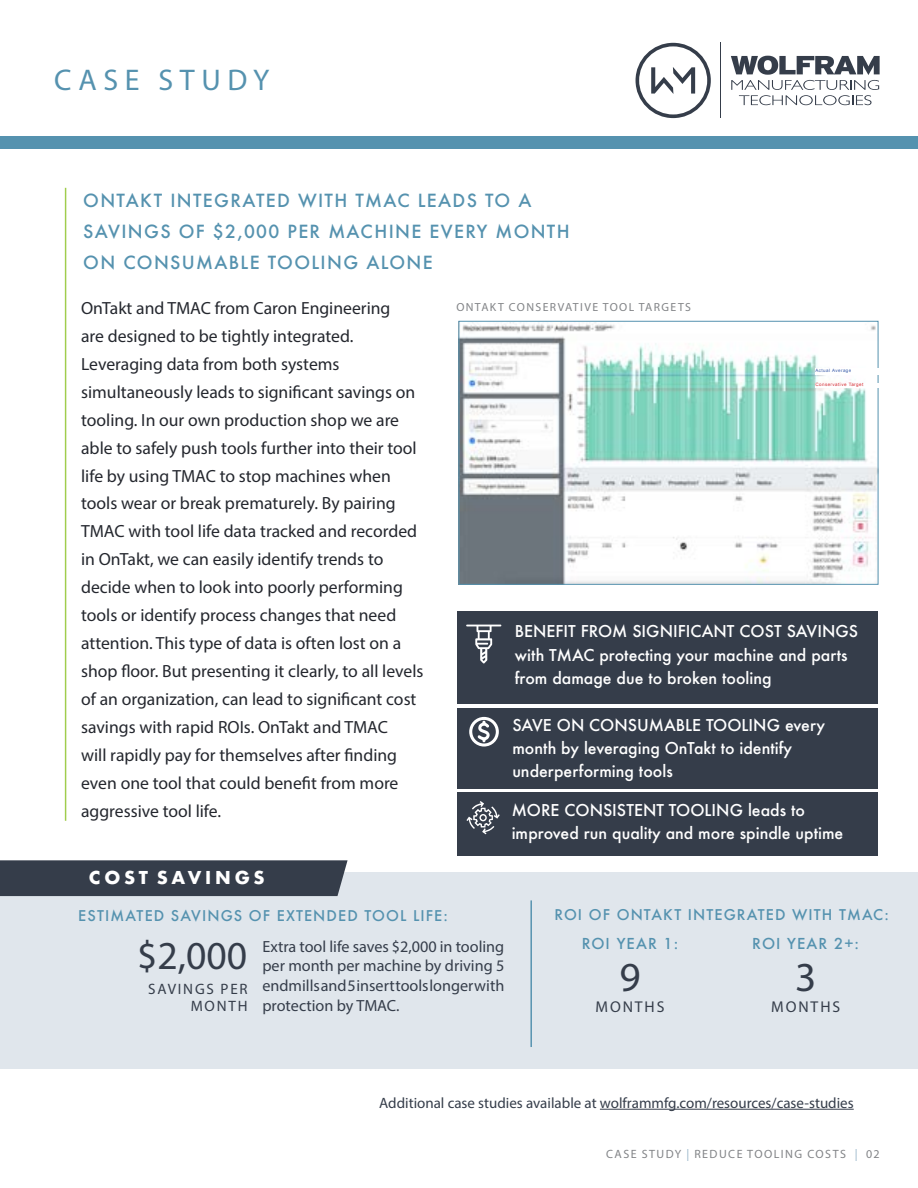
<style>
.page{position:relative;width:918px;height:1188px;background:#fff}
.page>*{position:absolute;margin:0;border:0;box-sizing:border-box;transform-origin:0 0}
.t1{font:41.4px "Myriad Pro";color:#353d4a}
.t2{font:39.75px "Myriad Pro";color:#353d4a}
.t3{font:30px "Myriad Pro";letter-spacing:.22em;color:#5592af}
.t4{font:17.7px/27.9px "Myriad Pro";color:#24272e}
.t5{font:500 17.7px/30.9px "Futura";letter-spacing:.075em;color:#5592af}
.t6{font:700 17.25px "Futura";letter-spacing:.215em;color:#fff}
.t7{font:16.2px/19.5px "Myriad Pro";color:#353d4a;text-align:justify}
.t8{font:500 15.9px/23.1px "Futura";color:#fff}
.t9{font:15.75px "Myriad Pro";letter-spacing:.12em;color:#353d4a}
.t10{font:15px "Myriad Pro";color:#353d4a}
.t11{font:15px/17.2px "Myriad Pro";letter-spacing:.12em;color:#353d4a;text-align:right}
.t12{font:500 14.7px "Futura";letter-spacing:.075em;color:#5592af}
.t13{font:500 14.4px "Futura";letter-spacing:.075em;color:#5592af}
.t14{font:12px "Myriad Pro";letter-spacing:.12em;color:#828487}
.t15{font:11.7px "Myriad Pro";letter-spacing:.12em;color:#828487}
.t16{font:4.5px "Arial";letter-spacing:.1em;color:#d2232a}
.t17{font:4.5px "Arial";letter-spacing:.1em;color:#3658a8}
.s1{color:#98b6ca}
</style>
<div class="page">
<hr style="left:720px;top:43px;width:1px;height:75px;background:#353d4a">
<svg style="left:636px;top:43px;width:75px;height:75px"></svg>
<svg style="left:731px;top:56px;width:149px;height:49px"></svg>
<hr style="left:600px;top:1109px;width:254px;height:1px;background:#353d4a">
<div style="left:0;top:136px;width:918px;height:12px;background:#5592af"></div>
<hr style="left:65px;top:188px;width:1px;height:633px;background:#a0cd4d">
<img style="left:461px;top:323px;width:415px;height:260px">
<div style="left:459px;top:321px;width:419px;height:264px;border:1px solid #5592af"></div>
<div style="left:458px;top:611px;width:420px;height:92px;background:#353d4a"></div>
<div style="left:458px;top:708px;width:420px;height:80px;background:#353d4a"></div>
<div style="left:458px;top:793px;width:420px;height:63px;background:#353d4a"></div>
<svg style="left:466px;top:801px;width:34px;height:33px"></svg>
<svg style="left:469px;top:717px;width:30px;height:30px"></svg>
<svg style="left:466px;top:625px;width:36px;height:39px"></svg>
<div style="left:815px;top:369px;width:103px;height:6px;background:#fff"></div>
<div style="left:815px;top:383px;width:103px;height:5px;background:#fff"></div>
<div style="left:0;top:873px;width:918px;height:196px;background:#e0e6ec"></div>
<div style="left:0;top:860px;width:348px;height:36px;background:#353d4a"></div>
<hr style="left:530px;top:900px;width:2px;height:147px;background:#5592af">
<h3 class="t3" style="left:54px;top:61px;width:217px">CASE STUDY</h3>
<p class="t5" style="left:83px;top:185px;width:488px">ONTAKT INTEGRATED WITH TMAC LEADS TO A<br>SAVINGS OF $2,000 PER MACHINE EVERY MONTH<br>ON CONSUMABLE TOOLING ALONE</p>
<p class="t4" style="left:81px;top:294px;width:344px">OnTakt and TMAC from Caron Engineering<br>are designed to be tightly integrated.<br>Leveraging data from both systems simultaneously leads to significant savings on tooling. In our own production shop we are able to safely push tools further into their tool life by using TMAC to stop machines when tools wear or break prematurely. By pairing TMAC with tool life data tracked and recorded in OnTakt, we can easily identify trends to decide when to look into poorly performing tools or identify process changes that need attention. This type of data is often lost on a shop floor. But presenting it clearly, to all levels of an organization, can lead to significant cost savings with rapid ROIs. OnTakt and TMAC<br>will rapidly pay for themselves after finding even one tool that could benefit from more aggressive tool life.</p>
<p class="t15" style="left:456px;top:300px;width:236px">ONTAKT CONSERVATIVE TOOL TARGETS</p>
<p class="t17" style="left:815px;top:367px;width:38px">Actual Average</p>
<p class="t16" style="left:815px;top:382px;width:50px">Conservative Target</p>
<p class="t8" style="left:515px;top:620px;width:345px">BENEFIT FROM SIGNIFICANT COST SAVINGS with TMAC protecting your machine and parts from damage due to broken tooling</p>
<p class="t8" style="left:512px;top:714px;width:314px">SAVE ON CONSUMABLE TOOLING every month by leveraging OnTakt to identify underperforming tools</p>
<p class="t8" style="left:512px;top:799px;width:333px">MORE CONSISTENT TOOLING leads to improved run quality and more spindle uptime</p>
<p class="t6" style="left:89px;top:865px;width:177px">COST SAVINGS</p>
<p class="t13" style="left:78px;top:905px;width:371px">ESTIMATED SAVINGS OF EXTENDED TOOL LIFE:</p>
<p class="t13" style="left:555px;top:905px;width:336px">ROI OF ONTAKT INTEGRATED WITH TMAC:</p>
<h2 class="t2" style="left:137px;top:931px;width:112px">$2,000</h2>
<p class="t11" style="left:148px;top:980px;width:101px">SAVINGS PER<br>MONTH</p>
<p class="t7" style="left:262px;top:936px;width:243px">Extra tool life saves $2,000 in tooling per month per machine by driving 5 endmills and 5 insert tools longer with protection by TMAC.</p>
<p class="t12" style="left:582px;top:933px;width:98px">ROI YEAR 1:</p>
<h1 class="t1" style="left:619px;top:952px;width:23px">9</h1>
<p class="t9" style="left:596px;top:997px;width:70px">MONTHS</p>
<p class="t12" style="left:752px;top:933px;width:108px">ROI YEAR 2+:</p>
<h1 class="t1" style="left:795px;top:952px;width:23px">3</h1>
<p class="t9" style="left:771px;top:997px;width:70px">MONTHS</p>
<p class="t10" style="left:379px;top:1093px;width:476px">Additional case studies available at wolframmfg.com/resources/case-studies</p>
<p class="t14" style="left:606px;top:1147px;width:275px">CASE STUDY <span class="s1">|</span> REDUCE TOOLING COSTS <span class="s1">|</span> 02</p>
</div>
